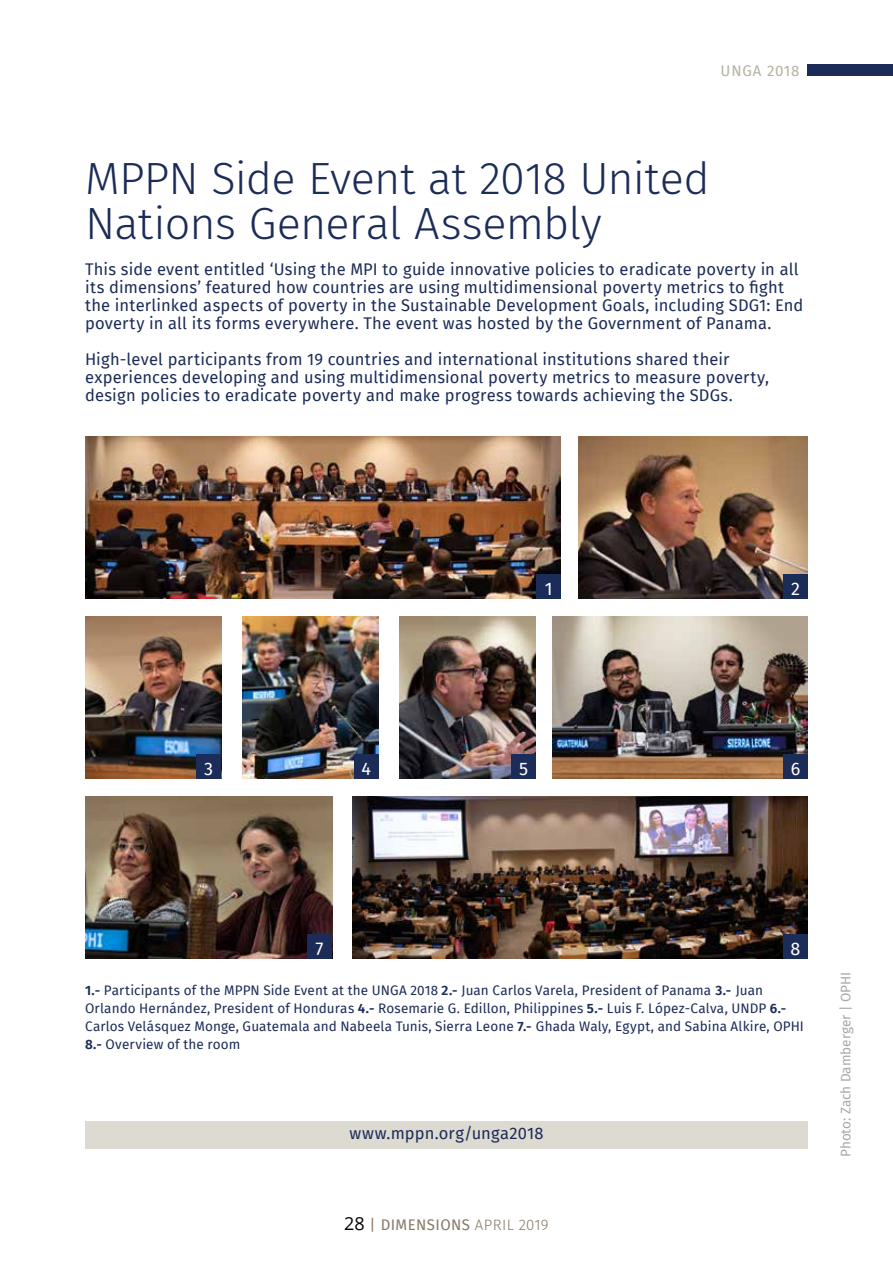
<style>
.page{position:relative;width:893px;height:1263px;background:#fff}
.page>*{position:absolute;margin:0;border:0;box-sizing:border-box;transform-origin:0 0}
.t1{font:300 45px/45px "Fira Sans";letter-spacing:-.015em;color:#1c2c58}
.t2{font:18px "Fira Sans";color:#fff}
.t3{font:16.5px/18px "Fira Sans";letter-spacing:.01em;color:#1c2c58}
.t4{font:15px "Fira Sans";letter-spacing:.03em;color:#867865}
.t5{font:15px "Fira Sans";letter-spacing:.055em;color:#b5b2a2}
.t6{font:13.5px/18px "Fira Sans";letter-spacing:.01em;color:#1c2c58}
.t7{font:13.5px "Fira Sans";color:#a9a8a6}
.s1{font-weight:600}
.s2{font-family:"Open Sans";font-size:18px;color:#000}
.s3{font-weight:300}
</style>
<div class="page">
<div style="left:85px;top:1121px;width:723px;height:27px;background:#dddad2"></div>
<img style="left:85px;top:797px;width:247px;height:162px">
<img style="left:85px;top:437px;width:476px;height:162px">
<img style="left:352px;top:797px;width:456px;height:162px">
<img style="left:579px;top:437px;width:229px;height:162px">
<div style="left:808px;top:64px;width:85px;height:12px;background:#1c2c58"></div>
<img style="left:85px;top:617px;width:136px;height:162px">
<img style="left:243px;top:617px;width:135px;height:162px">
<img style="left:400px;top:617px;width:136px;height:162px">
<img style="left:553px;top:617px;width:255px;height:162px">
<div style="left:536px;top:574px;width:25px;height:25px;background:#1c2c58"></div>
<div style="left:783px;top:574px;width:25px;height:25px;background:#1c2c58"></div>
<div style="left:196px;top:754px;width:25px;height:25px;background:#1c2c58"></div>
<div style="left:354px;top:754px;width:25px;height:25px;background:#1c2c58"></div>
<div style="left:511px;top:754px;width:25px;height:25px;background:#1c2c58"></div>
<div style="left:783px;top:754px;width:25px;height:25px;background:#1c2c58"></div>
<div style="left:307px;top:934px;width:25px;height:25px;background:#1c2c58"></div>
<div style="left:783px;top:934px;width:25px;height:25px;background:#1c2c58"></div>
<p class="t5" style="left:720px;top:59px;width:80px">UNGA 2018</p>
<h1 class="t1" style="left:85px;top:155px;width:626px">MPPN Side Event at 2018 United<br>Nations General Assembly</h1>
<p class="t3" style="left:85px;top:260px;width:720px">This side event entitled ‘Using the MPI to guide innovative policies to eradicate poverty in all its dimensions’ featured how countries are using multidimensional poverty metrics to fight the interlinked aspects of poverty in the Sustainable Development Goals, including SDG1: End poverty in all its forms everywhere. The event was hosted by the Government of Panama.</p>
<p class="t3" style="left:85px;top:350px;width:686px">High-level participants from 19 countries and international institutions shared their experiences developing and using multidimensional poverty metrics to measure poverty, design policies to eradicate poverty and make progress towards achieving the SDGs.</p>
<p class="t2" style="left:545px;top:575px;width:9px">1</p>
<p class="t2" style="left:791px;top:575px;width:10px">2</p>
<p class="t2" style="left:204px;top:755px;width:10px">3</p>
<p class="t2" style="left:361px;top:755px;width:11px">4</p>
<p class="t2" style="left:519px;top:755px;width:11px">5</p>
<p class="t2" style="left:791px;top:755px;width:11px">6</p>
<p class="t2" style="left:316px;top:935px;width:9px">7</p>
<p class="t2" style="left:791px;top:935px;width:11px">8</p>
<p class="t6" style="left:85px;top:981px;width:720px"><span class="s1">1.-</span> Participants of the MPPN Side Event at the UNGA 2018 <span class="s1">2.-</span> Juan Carlos Varela, President of Panama <span class="s1">3.-</span> Juan Orlando Hernández, President of Honduras <span class="s1">4.-</span> Rosemarie G. Edillon, Philippines <span class="s1">5.-</span> Luis F. López-Calva, UNDP <span class="s1">6.- </span>Carlos Velásquez Monge, Guatemala and Nabeela Tunis, Sierra Leone <span class="s1">7.-</span> Ghada Waly, Egypt, and Sabina Alkire, OPHI <span class="s1">8.-</span> Overview of the room</p>
<p class="t3" style="left:349px;top:1124px;width:196px">www.mppn.org/unga2018</p>
<p class="t4" style="left:344px;top:1213px;width:206px"><span class="s2">28</span> | DIMENSIONS <span class="s3">APRIL 2019</span></p>
<p class="t7" style="left:835px;top:1157px;width:187px;rotate:-90deg">Photo: Zach Damberger | OPHI</p>
</div>
